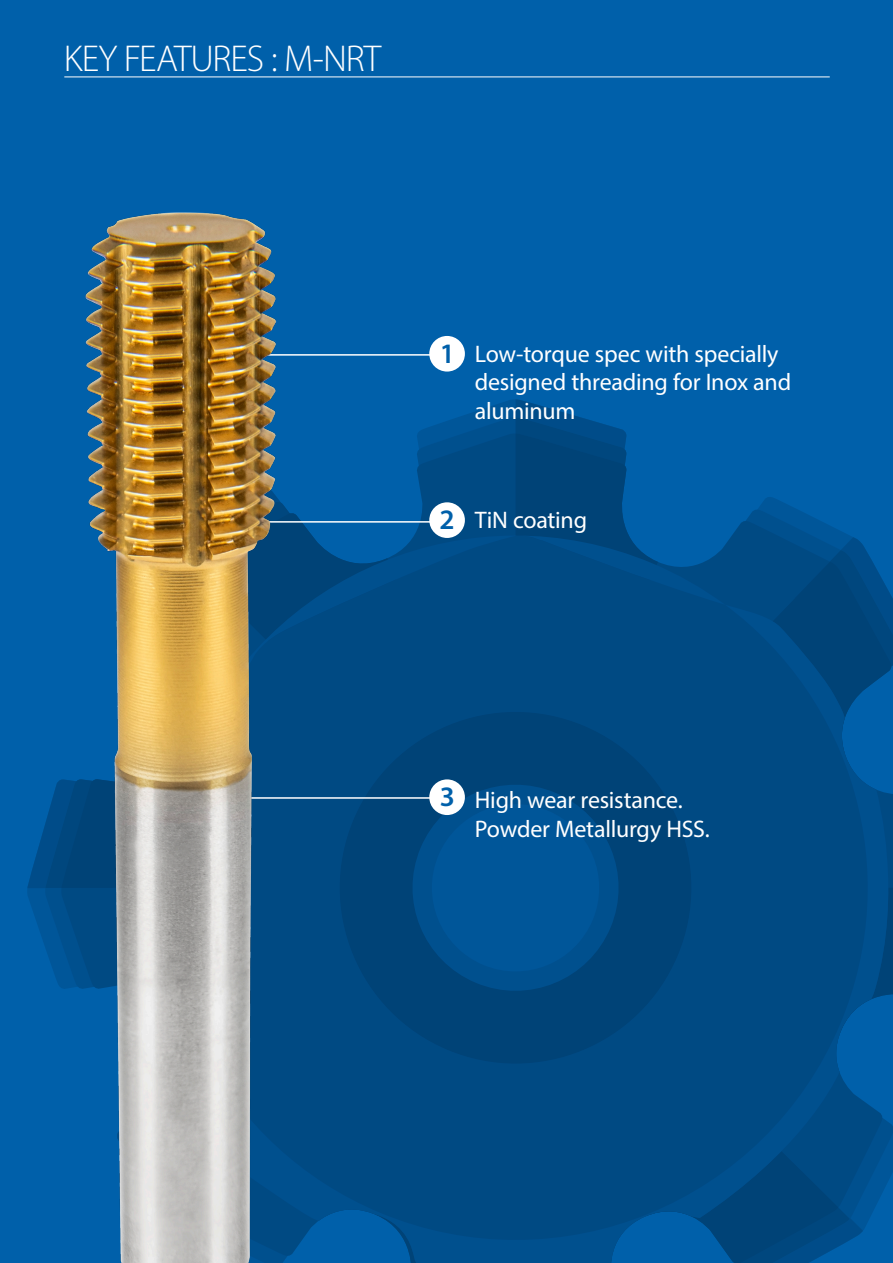
<style>
.page{position:relative;width:893px;height:1263px;background:#0060aa}
.page>*{position:absolute;margin:0;border:0;box-sizing:border-box;transform-origin:0 0}
.t1{font:300 37.5px "Myriad Pro";letter-spacing:-.025em;color:#fff}
.t2{font:600 28.2px "Myriad Pro";color:#0060aa}
.t3{font:24px "Myriad Pro";letter-spacing:-.01em;color:#fff}
</style>
<div class="page">
<svg style="left:418px;top:399px;width:208px;height:34px"></svg>
<svg style="left:417px;top:433px;width:317px;height:102px"></svg>
<svg style="left:734px;top:497px;width:114px;height:38px"></svg>
<svg style="left:515px;top:433px;width:143px;height:55px;fill:#004377"></svg>
<svg style="left:27px;top:860px;width:8px;height:56px"></svg>
<svg style="left:725px;top:535px;width:168px;height:70px;background:#004b86"></svg>
<svg style="left:357px;top:605px;width:536px;height:658px;background:#004c87"></svg>
<svg style="left:357px;top:488px;width:368px;height:334px;fill:#004a83"></svg>
<svg style="left:357px;top:688px;width:358px;height:399px;background:#00477e"></svg>
<div style="left:381px;top:753px;width:269px;height:269px;background:#004377"></div>
<svg style="left:399px;top:771px;width:233px;height:234px;background:#004479"></svg>
<svg style="left:421px;top:793px;width:189px;height:190px;background:#005292"></svg>
<hr style="left:244px;top:354px;width:198px;height:2px;background:#fff">
<hr style="left:230px;top:797px;width:212px;height:2px;background:#fff">
<hr style="left:234px;top:521px;width:208px;height:2px;background:#fff">
<div style="left:429px;top:336px;width:36px;height:36px;background:#fff;border-radius:50%"></div>
<div style="left:429px;top:502px;width:36px;height:36px;background:#fff;border-radius:50%"></div>
<div style="left:429px;top:779px;width:36px;height:36px;background:#fff;border-radius:50%"></div>
<hr style="left:64px;top:77px;width:766px;height:1px;background:#fff">
<img style="left:35px;top:212px;width:322px;height:1051px">
<p class="t1" style="left:64px;top:38px;width:319px">KEY FEATURES : M-NRT</p>
<p class="t2" style="left:440px;top:335px;width:17px">1</p>
<p class="t3" style="left:475px;top:339px;width:305px">Low-torque spec with specially</p>
<p class="t3" style="left:475px;top:367px;width:318px">designed threading for Inox and</p>
<p class="t3" style="left:475px;top:396px;width:102px">aluminum</p>
<p class="t2" style="left:440px;top:501px;width:17px">2</p>
<p class="t3" style="left:475px;top:505px;width:114px">TiN coating</p>
<p class="t2" style="left:440px;top:779px;width:17px">3</p>
<p class="t3" style="left:475px;top:785px;width:209px">High wear resistance.</p>
<p class="t3" style="left:475px;top:814px;width:236px">Powder Metallurgy HSS.</p>
</div>
